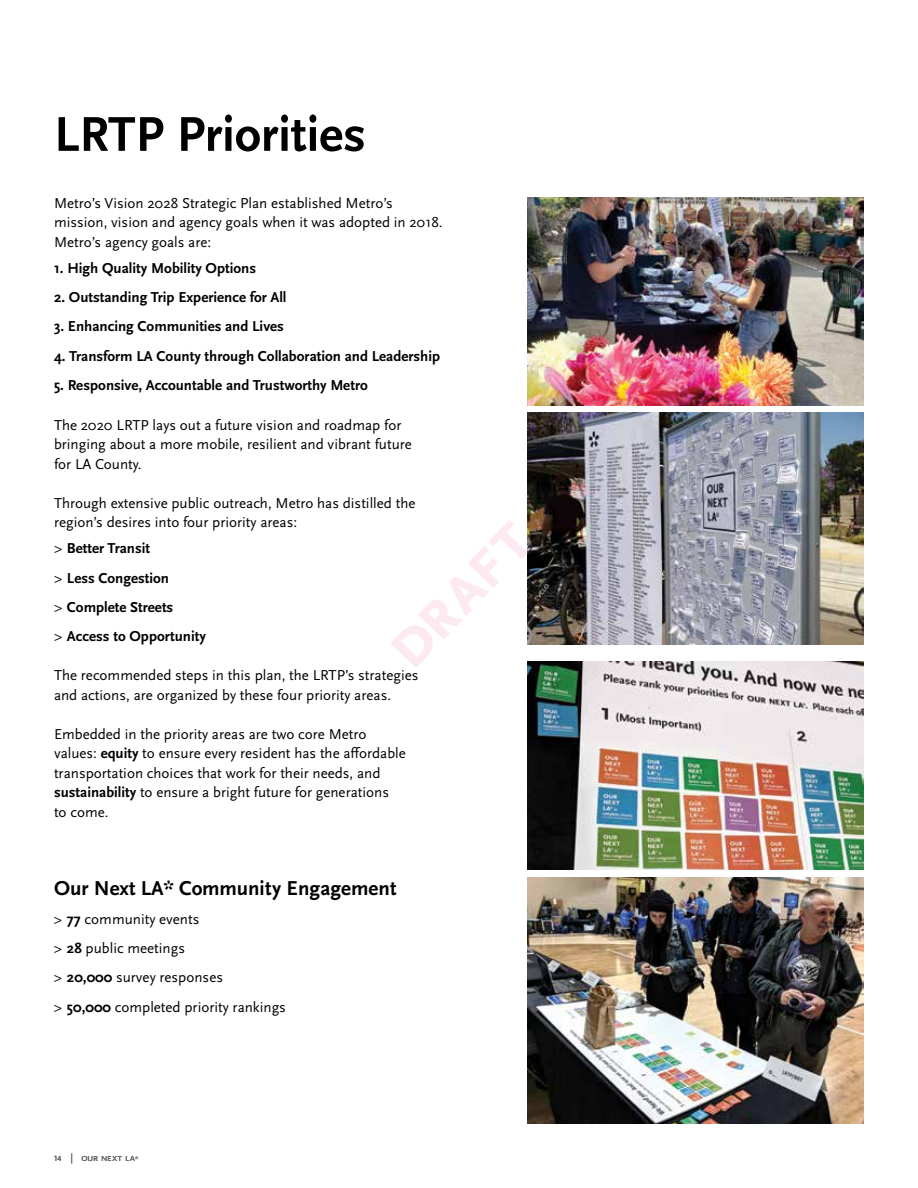
<style>
.page{position:relative;width:918px;height:1188px;background:#fff}
.page>*{position:absolute;margin:0;border:0;box-sizing:border-box;transform-origin:0 0}
.t1{font:700 51px "Scala Sans Pro";color:#000}
.t2{font:700 21px "Scala Sans Pro";color:#000}
.t3{font:15px/19.5px "Scala Sans Pro";color:#000}
.t4{font:700 15px/29.2px "Scala Sans Pro";color:#000}
.t5{font:11.25px "Scala Sans Pro";color:#636466}
.t6{font:10.5px "Scala Sans Pro";letter-spacing:-.015em;color:#636466}
.s1{font-weight:400}
.s2{font-weight:700}
.s3{font-size:10.5px}
.s4{font-size:7.5px}
</style>
<div class="page">
<img style="left:528px;top:198px;width:336px;height:208px">
<img style="left:528px;top:661px;width:336px;height:209px">
<img style="left:528px;top:412px;width:336px;height:233px">
<img style="left:528px;top:878px;width:336px;height:246px">
<svg style="left:391px;top:520px;width:137px;height:148px"></svg>
<h1 class="t1" style="left:54px;top:105px;width:313px">LRTP Priorities</h1>
<p class="t3" style="left:54px;top:193px;width:390px">Metro’s Vision 2028 Strategic Plan established Metro’s mission, vision and agency goals when it was adopted in 2018.<br>Metro’s agency goals are:</p>
<p class="t4" style="left:54px;top:253px;width:204px">1. High Quality Mobility Options</p>
<p class="t4" style="left:54px;top:283px;width:234px">2. Outstanding Trip Experience for All</p>
<p class="t4" style="left:54px;top:312px;width:232px">3. Enhancing Communities and Lives</p>
<p class="t4" style="left:54px;top:341px;width:388px">4. Transform LA County through Collaboration and Leadership</p>
<p class="t4" style="left:54px;top:370px;width:315px">5. Responsive, Accountable and Trustworthy Metro</p>
<p class="t3" style="left:54px;top:415px;width:359px">The 2020 LRTP lays out a future vision and roadmap for bringing about a more mobile, resilient and vibrant future for LA County.</p>
<p class="t3" style="left:54px;top:493px;width:363px">Through extensive public outreach, Metro has distilled the region’s desires into four priority areas:</p>
<p class="t4" style="left:54px;top:534px;width:153px"><span class="s1">&gt;</span> Better Transit<br><span class="s1">&gt;</span> Less Congestion<br><span class="s1">&gt;</span> Complete Streets<br><span class="s1">&gt;</span> Access to Opportunity</p>
<p class="t3" style="left:54px;top:665px;width:366px">The recommended steps in this plan, the LRTP’s strategies and actions, are organized by these four priority areas.</p>
<p class="t3" style="left:54px;top:724px;width:353px">Embedded in the priority areas are two core Metro values: <span class="s2">equity</span> to ensure every resident has the affordable transportation choices that work for their needs, and <span class="s2">sustainability</span> to ensure a bright future for generations<br>to come.</p>
<h2 class="t2" style="left:54px;top:876px;width:344px">Our Next LA* Community Engagement</h2>
<p class="t3" style="left:54px;top:904px;width:233px;line-height:29.2px">&gt; <span class="s2">77</span> community events<br>&gt; <span class="s2">28</span> public meetings<br>&gt; <span class="s2">20,000</span> survey responses<br>&gt; <span class="s2">50,000</span> completed priority rankings</p>
<p class="t5" style="left:54px;top:1151px;width:21px">14 <span class="s3">|</span></p>
<p class="t6" style="left:81px;top:1152px;width:59px">our next la<span class="s4">*</span></p>
</div>
